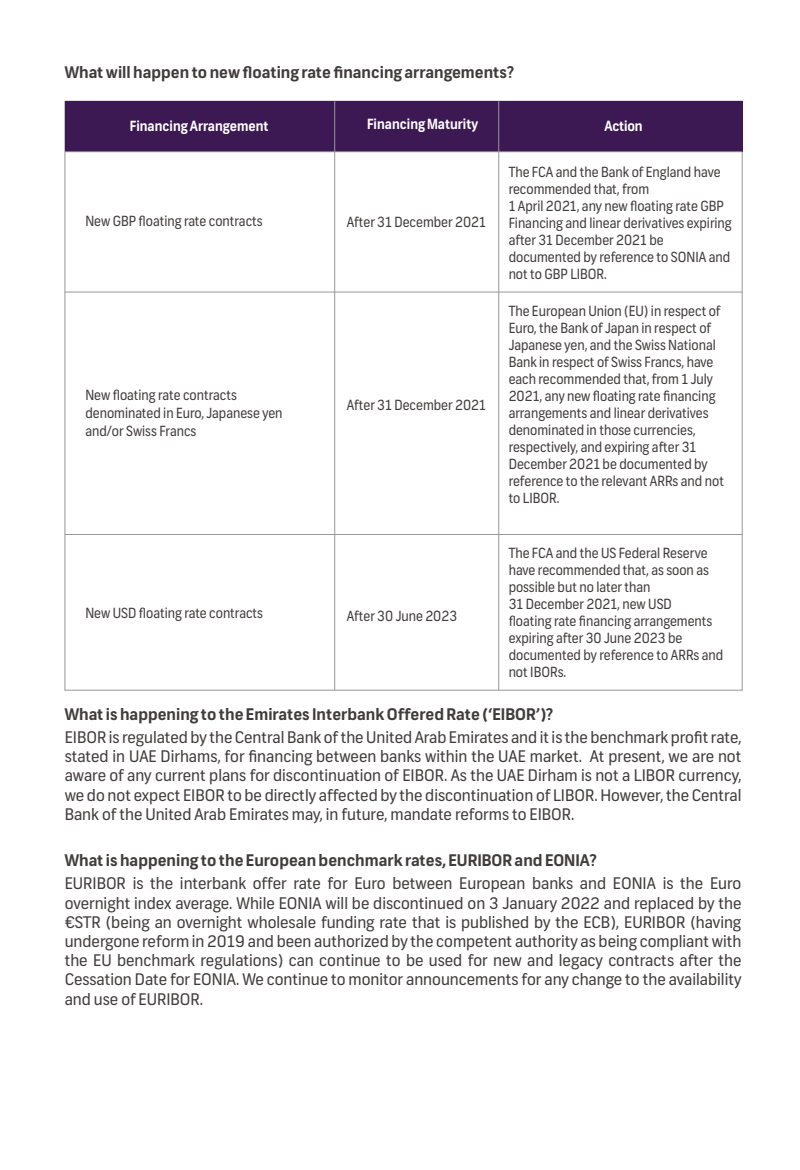
<style>
.page{position:relative;width:800px;height:1170px;background:#fff}
.page>*{position:absolute;margin:0;border:0;box-sizing:border-box;transform-origin:0 0}
.t1{font:16px/19.2px "Frank";color:#413c3c;text-align:justify}
.t2{font:700 16px "Frank";color:#413c3c}
.t3{font:14px/17px "Frank";color:#413c3c;scale:.94 1}
.t4{font:700 14px "Frank";color:#fff;scale:.94 1}
</style>
<div class="page">
<div style="left:65px;top:101px;width:677px;height:51px;background:#3c1952"></div>
<hr style="left:334px;top:101px;width:1px;height:589px;background:#979899">
<hr style="left:498px;top:101px;width:1px;height:589px;background:#979899">
<hr style="left:65px;top:292px;width:677px;height:1px;background:#979899">
<hr style="left:65px;top:534px;width:677px;height:1px;background:#979899">
<hr style="left:65px;top:151px;width:677px;height:1px;background:#979899">
<p class="t2" style="left:65px;top:63px;width:451px">What will happen to new floating rate financing arrangements?</p>
<p class="t4" style="left:130px;top:117px;width:149px">Financing Arrangement</p>
<p class="t4" style="left:367px;top:115px;width:120px">Financing Maturity</p>
<p class="t4" style="left:605px;top:117px;width:42px">Action</p>
<p class="t3" style="left:85px;top:212px;width:190px">New GBP floating rate contracts</p>
<p class="t3" style="left:85px;top:386px;width:211px;line-height:18px">New floating rate contracts denominated in Euro, Japanese yen and/or Swiss Francs</p>
<p class="t3" style="left:85px;top:605px;width:191px">New USD floating rate contracts</p>
<p class="t3" style="left:347px;top:214px;width:150px">After 31 December 2021</p>
<p class="t3" style="left:347px;top:397px;width:150px">After 31 December 2021</p>
<p class="t3" style="left:347px;top:608px;width:119px">After 30 June 2023</p>
<p class="t3" style="left:509px;top:164px;width:239px">The FCA and the Bank of England have recommended that, from<br>1 April 2021, any new floating rate GBP<br>Financing and linear derivatives expiring after 31 December 2021 be documented by reference to SONIA and not to GBP LIBOR.</p>
<p class="t3" style="left:509px;top:303px;width:231px">The European Union (EU) in respect of Euro, the Bank of Japan in respect of Japanese yen, and the Swiss National Bank in respect of Swiss Francs, have each recommended that, from 1 July 2021, any new floating rate financing arrangements and linear derivatives denominated in those currencies, respectively, and expiring after 31<br>December 2021 be documented by reference to the relevant ARRs and not to LIBOR.</p>
<p class="t3" style="left:509px;top:545px;width:230px">The FCA and the US Federal Reserve have recommended that, as soon as possible but no later than<br>31 December 2021, new USD<br>floating rate financing arrangements expiring after 30 June 2023 be documented by reference to ARRs and not IBORs.</p>
<p class="t2" style="left:65px;top:704px;width:490px">What is happening to the Emirates Interbank Offered Rate (‘EIBOR’)?</p>
<p class="t1" style="left:65px;top:728px;width:678px">EIBOR is regulated by the Central Bank of the United Arab Emirates and it is the benchmark profit rate, stated in UAE Dirhams, for financing between banks within the UAE market. At present, we are not aware of any current plans for discontinuation of EIBOR. As the UAE Dirham is not a LIBOR currency, we do not expect EIBOR to be directly affected by the discontinuation of LIBOR. However, the Central Bank of the United Arab Emirates may, in future, mandate reforms to EIBOR.</p>
<p class="t2" style="left:65px;top:851px;width:534px">What is happening to the European benchmark rates, EURIBOR and EONIA?</p>
<p class="t1" style="left:65px;top:875px;width:678px">EURIBOR is the interbank offer rate for Euro between European banks and EONIA is the Euro overnight index average. While EONIA will be discontinued on 3 January 2022 and replaced by the €STR (being an overnight wholesale funding rate that is published by the ECB), EURIBOR (having undergone reform in 2019 and been authorized by the competent authority as being compliant with the EU benchmark regulations) can continue to be used for new and legacy contracts after the Cessation Date for EONIA. We continue to monitor announcements for any change to the availability and use of EURIBOR.</p>
</div>
